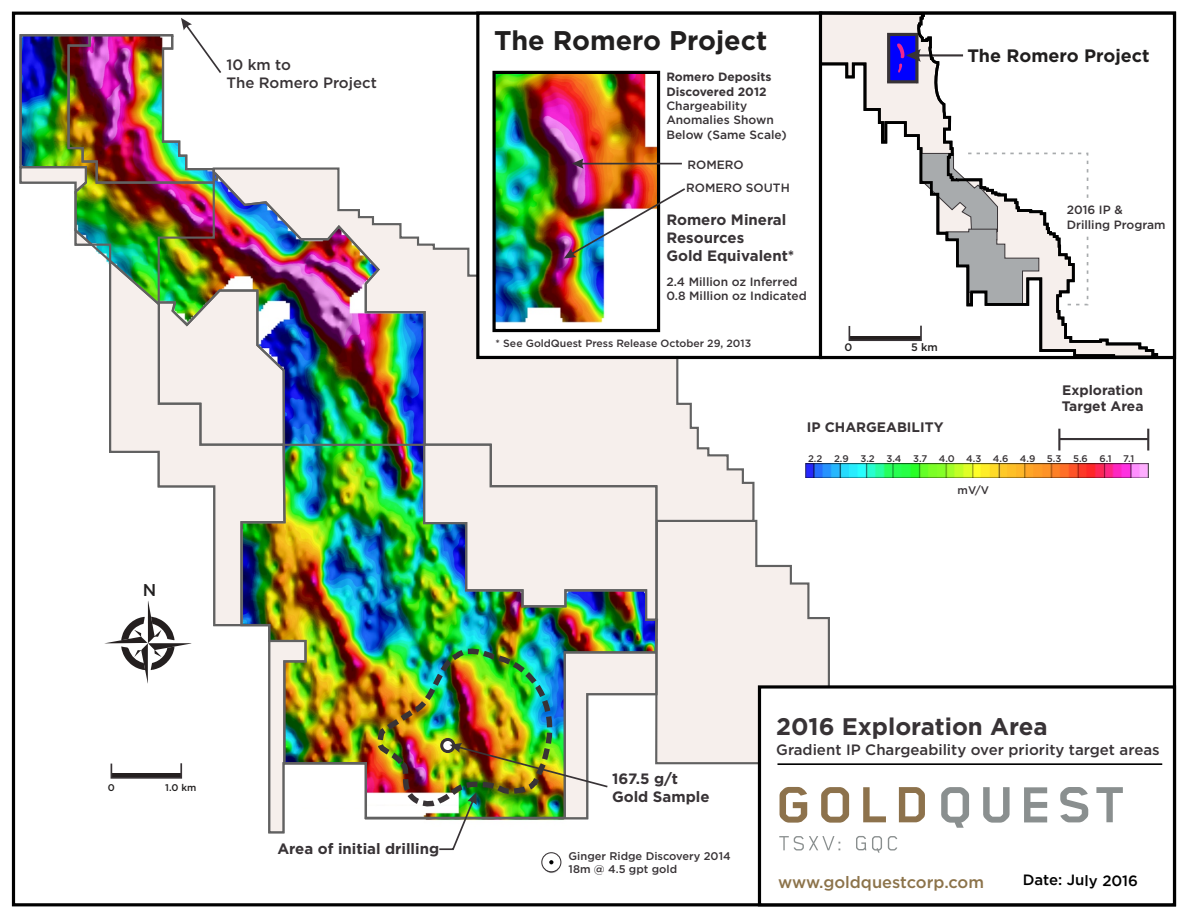
<style>
.page{position:relative;width:1188px;height:918px;background:#fff}
.page>*{position:absolute;margin:0;border:0;box-sizing:border-box;transform-origin:0 0}
.t1{font:700 27px "Gotham";color:#211f1f}
.t2{font:700 24px "Gotham";color:#383336}
.t3{font:700 18px "Gotham";color:#211f1f}
.t4{font:500 17.1px "Gotham";color:#211f1f}
.t5{font:500 16.5px "Gotham";color:#8c734a}
.t6{font:700 15px/18px "Gotham";color:#383336}
.t7{font:500 15px/18px "Gotham";color:#383336}
.t8{font:500 15px "Gotham";color:#000}
.t9{font:700 13.8px/16.5px "Gotham";color:#383336}
.t10{font:500 12px/14.4px "Gotham";color:#383336}
.t11{font:700 12px/14.4px "Gotham";color:#383336}
.t12{font:500 11.1px/13.4px "Gotham";color:#383336}
.t13{font:500 10.95px "Gotham";color:#383336}
.t14{font:500 10.8px "Gotham";color:#211f1f}
.t15{font:500 10.5px "Gotham";color:#383336}
.t16{font:500 9.75px "Gotham";color:#211f1f}
.t17{font:500 9.6px "Gotham";color:#383336}
</style>
<div class="page">
<svg style="left:541px;top:852px;width:20px;height:20px"></svg>
<svg style="left:549px;top:860px;width:4px;height:4px"></svg>
<img style="left:806px;top:464px;width:342px;height:13px">
<hr style="left:1058px;top:429px;width:2px;height:22px;background:#383336">
<hr style="left:1147px;top:429px;width:2px;height:22px;background:#383336">
<hr style="left:1059px;top:438px;width:89px;height:2px;background:#383336">
<svg style="left:659px;top:519px;width:171px;height:246px;background:#f4eeeb"></svg>
<svg style="left:659px;top:359px;width:97px;height:164px;fill:#f6efec"></svg>
<div style="left:476px;top:12px;width:346px;height:347px;background:#fff;border:3px solid #000"></div>
<svg style="left:659px;top:159px;width:23px;height:10px"></svg>
<svg style="left:659px;top:188px;width:26px;height:71px"></svg>
<img style="left:19px;top:33px;width:640px;height:787px">
<div style="left:758px;top:685px;width:418px;height:221px;background:#fff;border:3px solid #000"></div>
<svg style="left:821px;top:787px;width:28px;height:36px"></svg>
<svg style="left:863px;top:787px;width:23px;height:35px"></svg>
<svg style="left:899px;top:787px;width:26px;height:35px"></svg>
<svg style="left:941px;top:787px;width:28px;height:41px"></svg>
<svg style="left:983px;top:787px;width:27px;height:36px"></svg>
<svg style="left:1024px;top:787px;width:23px;height:35px"></svg>
<svg style="left:1060px;top:787px;width:28px;height:35px"></svg>
<svg style="left:1096px;top:787px;width:27px;height:35px"></svg>
<svg style="left:780px;top:787px;width:27px;height:36px"></svg>
<svg style="left:779px;top:836px;width:118px;height:17px"></svg>
<hr style="left:777px;top:763px;width:385px;height:2px;background:#000">
<div style="left:819px;top:12px;width:357px;height:347px;background:#fff;border:3px solid #000"></div>
<img style="left:375px;top:647px;width:233px;height:203px">
<svg style="left:818px;top:11px;width:341px;height:349px"></svg>
<img style="left:66px;top:18px;width:155px;height:167px">
<div style="left:111px;top:762px;width:71px;height:17px;border:2px solid #383336"></div>
<hr style="left:850px;top:336px;width:71px;height:4px;background:#241f1f">
<div style="left:849px;top:325px;width:73px;height:16px;border:2px solid #383336"></div>
<p class="t7" style="left:226px;top:56px;width:152px">10 km to<br>The Romero Project</p>
<h3 class="t4" style="left:143px;top:582px;width:15px">N</h3>
<p class="t16" style="left:108px;top:783px;width:9px">0</p>
<p class="t16" style="left:165px;top:783px;width:33px">1.0 km</p>
<p class="t6" style="left:277px;top:840px;width:163px">Area of initial drilling</p>
<h1 class="t1" style="left:494px;top:28px;width:275px">The Romero Project</h1>
<p class="t11" style="left:666px;top:70px;width:107px">Romero Deposits<br>Discovered 2012</p>
<p class="t10" style="left:666px;top:99px;width:122px">Chargeability<br>Anomalies Shown<br>Below (Same Scale)</p>
<p class="t10" style="left:686px;top:153px;width:105px;line-height:23.9px">ROMERO<br>ROMERO SOUTH</p>
<p class="t6" style="left:666px;top:211px;width:130px">Romero Mineral<br>Resources<br>Gold Equivalent*</p>
<p class="t10" style="left:666px;top:275px;width:142px">2.4 Million oz Inferred<br>0.8 Million oz Indicated</p>
<p class="t15" style="left:496px;top:339px;width:257px">* See GoldQuest Press Release October 29, 2013</p>
<p class="t14" style="left:844px;top:343px;width:9px">0</p>
<p class="t14" style="left:911px;top:343px;width:28px">5 km</p>
<p class="t9" style="left:807px;top:420px;width:138px">IP CHARGEABILITY</p>
<h3 class="t3" style="left:967px;top:48px;width:184px">The Romero Project</h3>
<p class="t10" style="left:1067px;top:204px;width:100px">2016 IP &amp;<br>Drilling Program</p>
<p class="t9" style="left:1062px;top:382px;width:83px">Exploration<br>Target Area</p>
<p class="t17" style="left:808px;top:454px;width:328px">2.2 2.9 3.2 3.4 3.7 4.0 4.3 4.6 4.9 5.3 5.6 6.1 7.1</p>
<p class="t13" style="left:958px;top:485px;width:33px">mV/V</p>
<p class="t6" style="left:612px;top:771px;width:99px">167.5 g/t<br>Gold Sample</p>
<p class="t12" style="left:569px;top:850px;width:164px">Ginger Ridge Discovery 2014<br>18m @ 4.5 gpt gold</p>
<h2 class="t2" style="left:776px;top:716px;width:273px">2016 Exploration Area</h2>
<p class="t7" style="left:776px;top:742px;width:385px">Gradient IP Chargeability over priority target areas</p>
<h3 class="t5" style="left:778px;top:875px;width:208px">www.goldquestcorp.com</h3>
<p class="t8" style="left:1023px;top:873px;width:117px;rotate:1deg">Date: July 2016</p>
</div>
